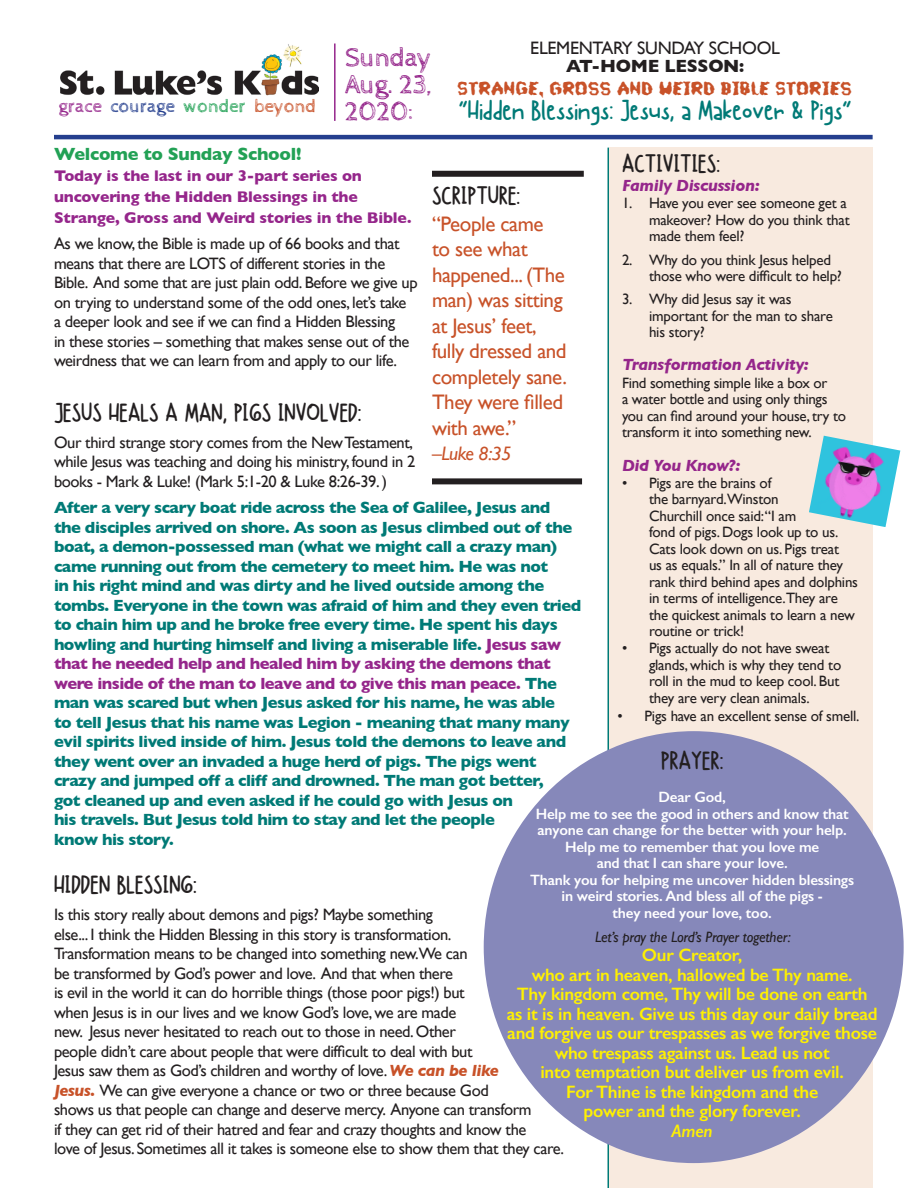
<style>
.page{position:relative;width:918px;height:1188px;background:#fff}
.page>*{position:absolute;margin:0;border:0;box-sizing:border-box;transform-origin:0 0}
.t1{font:28.5px "Canda Tawa";color:#007a76}
.t2{font:27px "Canda Tawa";color:#231f20}
.t3{font:27px/27px "Cabin Sketch";letter-spacing:-.015em;color:#95268b;text-align:justify}
.t4{font:21px/25.5px "Gill Sans";letter-spacing:-.02em;color:#c85229}
.t5{font:italic 19.5px "Gill Sans";letter-spacing:-.02em;color:#c85229}
.t6{font:18.75px "Cabin Sketch";color:#253f8e}
.t7{font:600 18px/19.5px "Gill Sans";letter-spacing:-.015em;color:#fff101;text-align:center}
.t8{font:18px/18px "Gill Sans";letter-spacing:-.015em;color:#231f20;text-align:center}
.t9{font:700 18px "Gill Sans";letter-spacing:-.015em;color:#22a155}
.t10{font:16.5px/19.5px "Gill Sans";letter-spacing:-.025em;color:#231f20}
.t11{font:700 16.5px/19.5px "Gill Sans";letter-spacing:-.03em;color:#007a76}
.t12{font:italic 700 16.5px "Gill Sans";letter-spacing:-.02em;color:#95268b}
.t13{font:16.5px "Aticket";color:#c85229}
.t14{font:700 15.75px/21px "Gill Sans";letter-spacing:-.01em;color:#95268b}
.t15{font:15px/16.5px "Gill Sans";letter-spacing:-.015em;color:#231f20}
.t16{font:600 15px/16.5px "Gill Sans";letter-spacing:-.015em;color:#fff;text-align:center}
.t17{font:italic 15px "Gill Sans";letter-spacing:-.015em;color:#231f20}
.s1{color:#95268b}
.s2{color:#22a155}
.s3{color:#c85229}
.s4{font-weight:700}
.s5{font-weight:700;font-style:italic;color:#c85229}
.s6{font-style:italic}
</style>
<div class="page">
<div style="left:609px;top:148px;width:264px;height:1040px;background:#f8eadf"></div>
<img style="left:61px;top:44px;width:258px;height:52px">
<hr style="left:334px;top:44px;width:2px;height:77px;background:#95268b">
<hr style="left:608px;top:148px;width:1px;height:1040px;background:#007a76">
<hr style="left:54px;top:135px;width:819px;height:4px;background:#253f8e">
<div style="left:484px;top:731px;width:420px;height:432px;background:#8688ba;border-radius:50%"></div>
<div style="left:432px;top:171px;width:152px;height:6px;background:#231f20"></div>
<div style="left:432px;top:478px;width:150px;height:6px;background:#231f20"></div>
<img style="left:809px;top:436px;width:91px;height:91px">
<p class="t6" style="left:59px;top:96px;width:259px"><span class="s1">grace</span> courage <span class="s2">wonder</span> <span class="s3">beyond</span></p>
<p class="t3" style="left:345px;top:44px;width:89px">Sunday Aug. 23, 2020:</p>
<p class="t8" style="left:530px;top:39px;width:251px">ELEMENTARY SUNDAY SCHOOL<br><span class="s4">AT-HOME LESSON:</span></p>
<p class="t13" style="left:458px;top:77px;width:396px">STRANGE, GROSS AND WEIRD BIBLE STORIES</p>
<p class="t1" style="left:459px;top:97px;width:394px">”Hidden Blessings: Jesus, a Makeover &amp; Pigs”</p>
<p class="t9" style="left:54px;top:140px;width:249px">Welcome to Sunday School!</p>
<p class="t14" style="left:54px;top:165px;width:359px">Today is the last in our 3-part series on uncovering the Hidden Blessings in the<br>Strange, Gross and Weird stories in the Bible.</p>
<p class="t10" style="left:54px;top:234px;width:365px">As we know, the Bible is made up of 66 books and that means that there are LOTS of different stories in the Bible. And some that are just plain odd. Before we give up on trying to understand some of the odd ones, let’s take a deeper look and see if we can find a Hidden Blessing<br>in these stories – something that makes sense out of the weirdness that we can learn from and apply to our life.</p>
<p class="t2" style="left:54px;top:399px;width:309px">JESUS HEALS A MAN, PIGS INVOLVED:</p>
<p class="t10" style="left:54px;top:432px;width:363px">Our third strange story comes from the New Testament, while Jesus was teaching and doing his ministry, found in 2 books - Mark &amp; Luke! (Mark 5:1-20 &amp; Luke 8:26-39. )</p>
<p class="t11" style="left:54px;top:498px;width:529px">After a very scary boat ride across the Sea of Galilee, Jesus and the disciples arrived on shore. As soon as Jesus climbed out of the boat, a demon-possessed man (what we might call a crazy man) came running out from the cemetery to meet him. He was not<br>in his right mind and was dirty and he lived outside among the tombs. Everyone in the town was afraid of him and they even tried to chain him up and he broke free every time. He spent his days howling and hurting himself and living a miserable life. <span class="s1">Jesus saw that he needed help and healed him by asking the demons that were inside of the man to leave and to give this man peace.</span> The man was scared but when Jesus asked for his name, he was able<br>to tell Jesus that his name was Legion - meaning that many many evil spirits lived inside of him. Jesus told the demons to leave and they went over an invaded a huge herd of pigs. The pigs went crazy and jumped off a cliff and drowned. The man got better,<br>got cleaned up and even asked if he could go with Jesus on<br>his travels. But Jesus told him to stay and let the people<br>know his story.</p>
<p class="t2" style="left:54px;top:872px;width:144px">HIDDEN BLESSING:</p>
<p class="t10" style="left:54px;top:905px;width:512px">Is this story really about demons and pigs? Maybe something<br>else... I think the Hidden Blessing in this story is transformation.<br>Transformation means to be changed into something new.We can<br>be transformed by God’s power and love. And that when there<br>is evil in the world it can do horrible things (those poor pigs!) but<br>when Jesus is in our lives and we know God’s love, we are made<br>new. Jesus never hesitated to reach out to those in need. Other<br>people didn’t care about people that were difficult to deal with but<br>Jesus saw them as God’s children and worthy of love. <span class="s5">We can be like<br>Jesus.</span> We can give everyone a chance or two or three because God<br>shows us that people can change and deserve mercy. Anyone can transform<br>if they can get rid of their hatred and fear and crazy thoughts and know the<br>love of Jesus. Sometimes all it takes is someone else to show them that they care.</p>
<p class="t2" style="left:622px;top:151px;width:99px">ACTIVITIES:</p>
<p class="t12" style="left:622px;top:176px;width:139px">Family Discussion:</p>
<p class="t15" style="left:649px;top:195px;width:202px;text-indent:-27px">1. Have you ever see someone get a makeover? How do you think that made them feel?</p>
<p class="t15" style="left:649px;top:251px;width:194px;text-indent:-27px">2. Why do you think Jesus helped those who were difficult to help?</p>
<p class="t15" style="left:649px;top:291px;width:185px;text-indent:-27px">3. Why did Jesus say it was important for the man to share his story?</p>
<p class="t12" style="left:622px;top:355px;width:188px">Transformation Activity:</p>
<p class="t15" style="left:622px;top:374px;width:226px">Find something simple like a box or<br>a water bottle and using only things you can find around your house, try to transform it into something new.</p>
<p class="t12" style="left:622px;top:455px;width:120px">Did You Know?:</p>
<p class="t15" style="left:649px;top:474px;width:211px;text-indent:-27px">• Pigs are the brains of<br>the barnyard.Winston<br>Churchill once said:“I am<br>fond of pigs. Dogs look up to us.<br>Cats look down on us. Pigs treat<br>us as equals.” In all of nature they rank third behind apes and dolphins in terms of intelligence.They are the quickest animals to learn a new routine or trick!</p>
<p class="t15" style="left:649px;top:640px;width:194px;text-indent:-27px">• Pigs actually do not have sweat glands, which is why they tend to roll in the mud to keep cool. But they are very clean animals.</p>
<p class="t15" style="left:618px;top:708px;width:244px">• Pigs have an excellent sense of smell.</p>
<p class="t2" style="left:661px;top:747px;width:64px">PRAYER:</p>
<p class="t16" style="left:530px;top:789px;width:325px">Dear God,<br>Help me to see the good in others and know that anyone can change for the better with your help.<br>Help me to remember that you love me<br>and that I can share your love.<br>Thank you for helping me uncover hidden blessings in weird stories. And bless all of the pigs -<br>they need your love, too.</p>
<p class="t17" style="left:595px;top:928px;width:197px">Let’s pray the Lord’s Prayer together:</p>
<p class="t7" style="left:507px;top:945px;width:372px">Our Creator,<br>who art in heaven, hallowed be Thy name.<br>Thy kingdom come, Thy will be done on earth<br>as it is in heaven. Give us this day our daily bread and forgive us our trespasses as we forgive those who trespass against us. Lead us not<br>into temptation but deliver us from evil.<br>For Thine is the kingdom and the<br>power and the glory forever.<br><span class="s6">Amen</span></p>
<p class="t2" style="left:432px;top:183px;width:90px">SCRIPTURE:</p>
<p class="t4" style="left:432px;top:211px;width:136px">“People came to see what happened... (The man) was sitting at Jesus’ feet, fully dressed and completely sane.<br>They were filled with awe.”</p>
<p class="t5" style="left:432px;top:443px;width:81px">–Luke 8:35</p>
</div>
